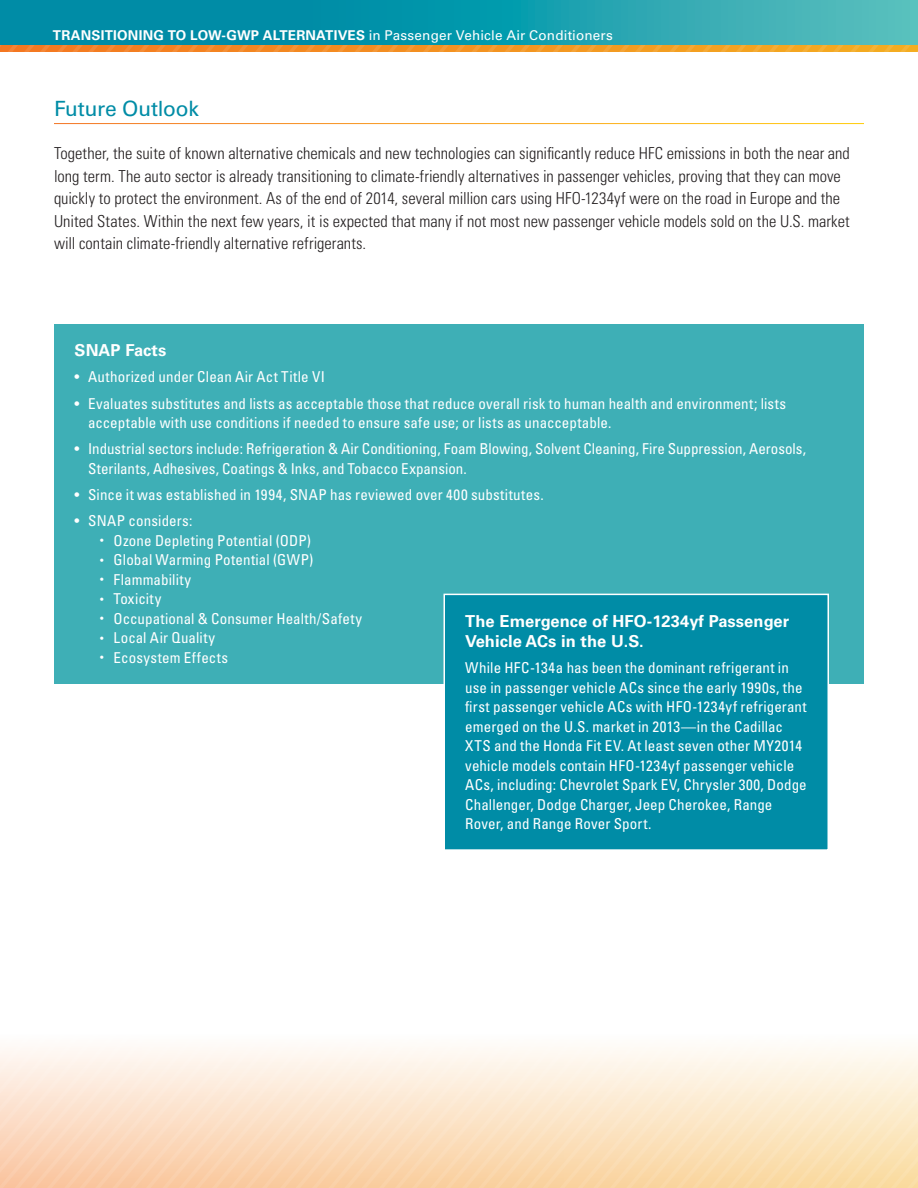
<style>
.page{position:relative;width:918px;height:1188px;background:#fff}
.page>*{position:absolute;margin:0;border:0;box-sizing:border-box;transform-origin:0 0}
.t1{font:21px "Univers LT Std";letter-spacing:-.01em;color:#008ca6}
.t2{font:300 condensed 16.5px/22.5px "Univers LT Std";letter-spacing:.005em;color:#231f20}
.t3{font:700 16.5px/19.5px "Univers LT Std";letter-spacing:.005em;color:#fff}
.t4{font:condensed 15px/19.5px "Univers LT Std";letter-spacing:.01em;color:#fff}
.t5{font:700 13.5px "Univers LT Std";letter-spacing:.015em;color:#fff}
.t6{font:condensed 10.5px/19.5px "Univers LT Std";color:#fff;text-align:justify}
.s1{font-weight:400}
</style>
<div class="page">
<svg style="left:0;top:1048px;width:918px;height:140px;background:#fbe4c9"></svg>
<svg style="left:0;top:44px;width:918px;height:8px;background:#d89537"></svg>
<svg style="left:0;top:0;width:918px;height:44px;background:#189cad"></svg>
<div style="left:54px;top:324px;width:810px;height:359px;background:#3eafb6"></div>
<div style="left:444px;top:594px;width:384px;height:256px;background:#008ca6"></div>
<div style="left:444px;top:594px;width:385px;height:257px;border:2px solid #fff"></div>
<p class="t5" style="left:53px;top:27px;width:562px">TRANSITIONING TO LOW-GWP ALTERNATIVES <span class="s1">in Passenger Vehicle Air Conditioners</span></p>
<h2 class="t1" style="left:54px;top:97px;width:146px">Future Outlook</h2>
<p class="t2" style="left:54px;top:142px;width:797px">Together, the suite of known alternative chemicals and new technologies can significantly reduce HFC emissions in both the near and long term. The auto sector is already transitioning to climate-friendly alternatives in passenger vehicles, proving that they can move quickly to protect the environment. As of the end of 2014, several million cars using HFO-1234yf were on the road in Europe and the United States. Within the next few years, it is expected that many if not most new passenger vehicle models sold on the U.S. market will contain climate-friendly alternative refrigerants.</p>
<h3 class="t3" style="left:75px;top:341px;width:93px">SNAP Facts</h3>
<p class="t4" style="left:75px;top:364px;width:6px;line-height:26.2px">• •</p>
<p class="t4" style="left:88px;top:367px;width:239px">Authorized under Clean Air Act Title VI</p>
<p class="t4" style="left:88px;top:393px;width:700px">Evaluates substitutes and lists as acceptable those that reduce overall risk to human health and environment; lists acceptable with use conditions if needed to ensure safe use; or lists as unacceptable.</p>
<p class="t4" style="left:88px;top:439px;width:719px">Industrial sectors include: Refrigeration &amp; Air Conditioning, Foam Blowing, Solvent Cleaning, Fire Suppression, Aerosols,<br>Sterilants, Adhesives, Coatings &amp; Inks, and Tobacco Expansion.</p>
<p class="t4" style="left:88px;top:485px;width:457px">Since it was established in 1994, SNAP has reviewed over 400 substitutes.</p>
<p class="t4" style="left:88px;top:511px;width:106px">SNAP considers:</p>
<p class="t4" style="left:114px;top:531px;width:199px">Ozone Depleting Potential (ODP)</p>
<p class="t4" style="left:114px;top:550px;width:201px">Global Warming Potential (GWP)</p>
<p class="t4" style="left:114px;top:570px;width:79px">Flammability</p>
<p class="t4" style="left:114px;top:589px;width:49px">Toxicity</p>
<p class="t4" style="left:114px;top:609px;width:250px">Occupational &amp; Consumer Health/Safety</p>
<p class="t4" style="left:114px;top:628px;width:103px">Local Air Quality</p>
<p class="t4" style="left:114px;top:648px;width:116px">Ecosystem Effects</p>
<p class="t4" style="left:75px;top:439px;width:6px">•</p>
<p class="t4" style="left:75px;top:482px;width:6px;line-height:26.2px">• •</p>
<p class="t6" style="left:100px;top:531px;width:5px">• • • • • • •</p>
<h3 class="t3" style="left:465px;top:612px;width:325px">The Emergence of HFO-1234yf Passenger<br>Vehicle ACs in the U.S.</h3>
<p class="t4" style="left:465px;top:658px;width:343px">While HFC-134a has been the dominant refrigerant in use in passenger vehicle ACs since the early 1990s, the first passenger vehicle ACs with HFO-1234yf refrigerant emerged on the U.S. market in 2013—in the Cadillac XTS and the Honda Fit EV. At least seven other MY2014 vehicle models contain HFO-1234yf passenger vehicle ACs, including: Chevrolet Spark EV, Chrysler 300, Dodge Challenger, Dodge Charger, Jeep Cherokee, Range Rover, and Range Rover Sport.</p>
</div>
